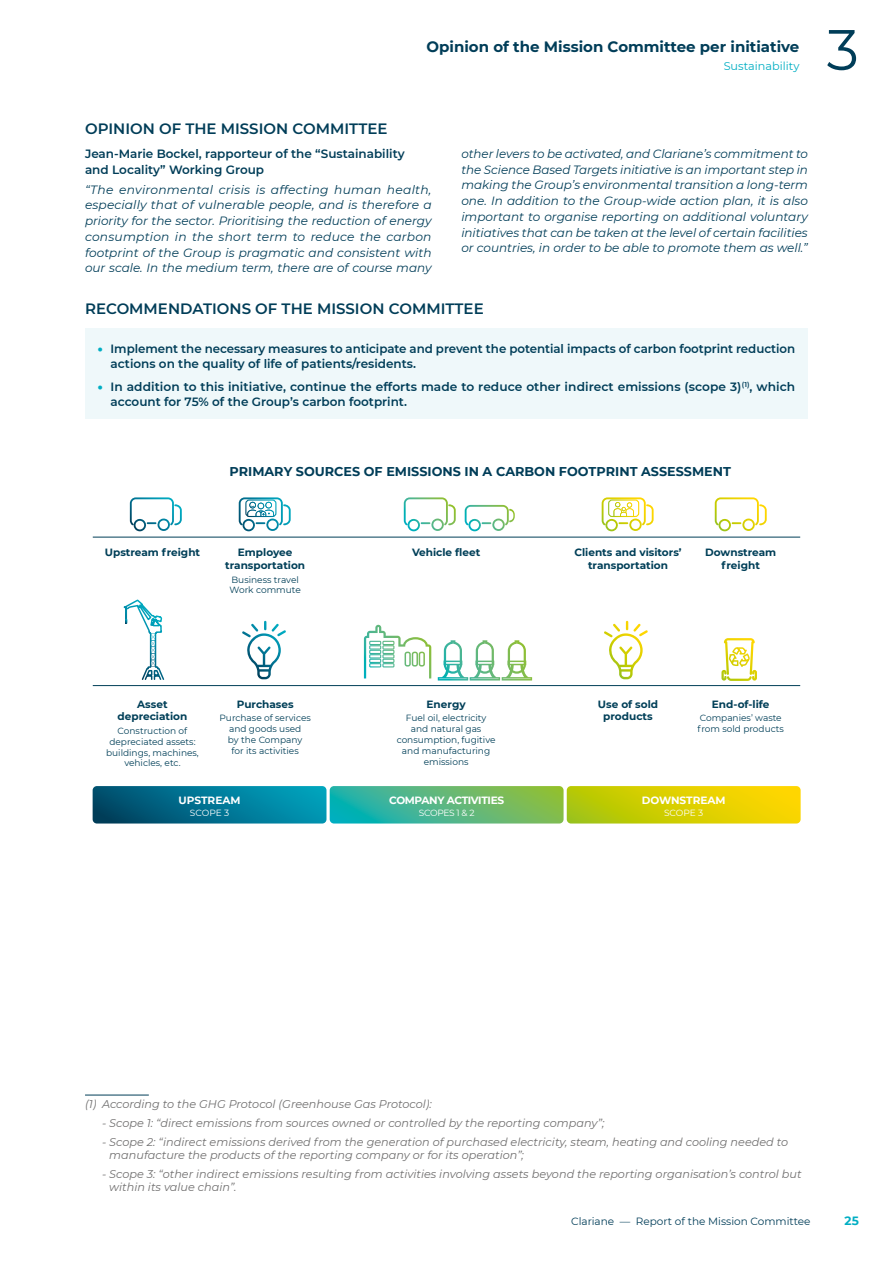
<style>
.page{position:relative;width:893px;height:1263px;background:#fff}
.page>*{position:absolute;margin:0;border:0;box-sizing:border-box;transform-origin:0 0}
.t1{font:57px "Montserrat";color:#003d58}
.t2{font:600 15px "Montserrat";color:#003d58}
.t3{font:700 15px "Montserrat";color:#003d58}
.t4{font:700 12.75px "Montserrat";color:#003d58}
.t5{font:italic 12px/15.8px "Montserrat";color:#003d58;text-align:justify}
.t6{font:600 12px/15.8px "Montserrat";color:#003d58}
.t7{font:700 12px "Montserrat";color:#00aec3}
.t8{font:italic 11.25px/12.8px "Montserrat";color:#706f6f}
.t9{font:11.25px "Montserrat";color:#00aec3}
.t10{font:700 10.5px/12.6px "Montserrat";color:#003f58;text-align:center}
.t11{font:10.5px "Montserrat";color:#003d58}
.t12{font:700 10.5px "Montserrat";color:#fff}
.t13{font:700 10.5px "Montserrat";letter-spacing:-.025em;color:#fff}
.t14{font:9px/10.8px "Montserrat";color:#003f58;text-align:center}
.t15{font:9px "Montserrat";letter-spacing:-.015em;color:#fff}
.s1{font-weight:900;color:#00aec3}
</style>
<div class="page">
<hr style="left:85px;top:1095px;width:64px;height:1px;background:#003d58">
<div style="left:85px;top:328px;width:723px;height:91px;background:#eff8fa"></div>
<svg style="left:364px;top:625px;width:67px;height:53px"></svg>
<svg style="left:123px;top:599px;width:42px;height:81px"></svg>
<svg style="left:93px;top:786px;width:708px;height:37px;background:#66a95c"></svg>
<hr style="left:93px;top:537px;width:707px;height:1px;background:#003f58">
<hr style="left:93px;top:685px;width:707px;height:1px;background:#003f58">
<svg style="left:404px;top:497px;width:52px;height:34px"></svg>
<svg style="left:465px;top:505px;width:50px;height:26px"></svg>
<svg style="left:130px;top:497px;width:52px;height:34px"></svg>
<svg style="left:239px;top:497px;width:52px;height:34px"></svg>
<div style="left:245px;top:499px;width:31px;height:18px;border:1px solid #fff;border-radius:3px"></div>
<svg style="left:242px;top:621px;width:44px;height:58px"></svg>
<svg style="left:438px;top:640px;width:94px;height:40px"></svg>
<svg style="left:715px;top:497px;width:52px;height:34px"></svg>
<svg style="left:602px;top:497px;width:52px;height:34px"></svg>
<svg style="left:604px;top:621px;width:44px;height:58px"></svg>
<svg style="left:721px;top:638px;width:36px;height:43px"></svg>
<p class="t3" style="left:426px;top:36px;width:374px">Opinion of the Mission Committee per initiative</p>
<p class="t9" style="left:724px;top:58px;width:77px">Sustainability</p>
<h1 class="t1" style="left:827px;top:10px;width:34px">3</h1>
<p class="t2" style="left:85px;top:118px;width:304px">OPINION OF THE MISSION COMMITTEE</p>
<p class="t6" style="left:85px;top:145px;width:321px">Jean-Marie Bockel, rapporteur of the “Sustainability and Locality” Working Group</p>
<p class="t5" style="left:85px;top:181px;width:348px">“The environmental crisis is affecting human health, especially that of vulnerable people, and is therefore a priority for the sector. Prioritising the reduction of energy consumption in the short term to reduce the carbon footprint of the Group is pragmatic and consistent with our scale. In the medium term, there are of course many</p>
<p class="t5" style="left:461px;top:145px;width:348px">other levers to be activated, and Clariane’s commitment to the Science Based Targets initiative is an important step in making the Group’s environmental transition a long-term one. In addition to the Group-wide action plan, it is also important to organise reporting on additional voluntary initiatives that can be taken at the level of certain facilities or countries, in order to be able to promote them as well.”</p>
<p class="t2" style="left:85px;top:298px;width:400px">RECOMMENDATIONS OF THE MISSION COMMITTEE</p>
<p class="t6" style="left:111px;top:340px;width:686px;text-indent:-13px"><span class="s1">•</span> Implement the necessary measures to anticipate and prevent the potential impacts of carbon footprint reduction actions on the quality of life of patients/residents.</p>
<p class="t6" style="left:111px;top:378px;width:686px;text-indent:-13px"><span class="s1">•</span> In addition to this initiative, continue the efforts made to reduce other indirect emissions (scope 3)<sup>(1)</sup>, which account for 75% of the Group’s carbon footprint.</p>
<p class="t4" style="left:229px;top:462px;width:503px">PRIMARY SOURCES OF EMISSIONS IN A CARBON FOOTPRINT ASSESSMENT</p>
<p class="t10" style="left:105px;top:546px;width:97px">Upstream freight</p>
<p class="t10" style="left:225px;top:546px;width:82px">Employee transportation</p>
<p class="t14" style="left:230px;top:574px;width:73px;text-align:left">Business travel<br>Work commute</p>
<p class="t10" style="left:412px;top:546px;width:70px">Vehicle fleet</p>
<p class="t10" style="left:574px;top:546px;width:109px">Clients and visitors’ transportation</p>
<p class="t10" style="left:705px;top:546px;width:73px">Downstream freight</p>
<p class="t10" style="left:118px;top:697px;width:71px">Asset depreciation</p>
<p class="t14" style="left:106px;top:725px;width:94px">Construction of depreciated assets: buildings, machines, vehicles, etc.</p>
<p class="t10" style="left:237px;top:697px;width:59px">Purchases</p>
<p class="t14" style="left:220px;top:712px;width:93px">Purchase of services and goods used<br>by the Company<br>for its activities</p>
<p class="t12" style="left:179px;top:792px;width:64px">UPSTREAM</p>
<p class="t15" style="left:190px;top:807px;width:41px">SCOPE 3</p>
<p class="t10" style="left:427px;top:697px;width:41px">Energy</p>
<p class="t14" style="left:397px;top:712px;width:100px">Fuel oil, electricity and natural gas consumption, fugitive and manufacturing emissions</p>
<p class="t13" style="left:389px;top:792px;width:116px">COMPANY ACTIVITIES</p>
<p class="t15" style="left:419px;top:807px;width:57px">SCOPES 1 &amp; 2</p>
<p class="t10" style="left:598px;top:697px;width:62px">Use of sold products</p>
<p class="t10" style="left:712px;top:697px;width:59px">End-of-life</p>
<p class="t14" style="left:698px;top:712px;width:88px;text-align:left">Companies’ waste from sold products</p>
<p class="t12" style="left:642px;top:792px;width:86px">DOWNSTREAM</p>
<p class="t15" style="left:664px;top:807px;width:41px">SCOPE 3</p>
<p class="t8" style="left:85px;top:1097px;width:348px">(1) According to the GHG Protocol (Greenhouse Gas Protocol):</p>
<p class="t8" style="left:102px;top:1116px;width:504px">- Scope 1: “direct emissions from sources owned or controlled by the reporting company”;</p>
<p class="t8" style="left:109px;top:1135px;width:680px;text-indent:-7px">- Scope 2: “indirect emissions derived from the generation of purchased electricity, steam, heating and cooling needed to manufacture the products of the reporting company or for its operation”;</p>
<p class="t8" style="left:109px;top:1167px;width:694px;text-indent:-7px">- Scope 3: “other indirect emissions resulting from activities involving assets beyond the reporting organisation’s control but within its value chain”.</p>
<p class="t11" style="left:571px;top:1214px;width:241px">Clariane — Report of the Mission Committee</p>
<p class="t7" style="left:845px;top:1212px;width:16px">25</p>
</div>
